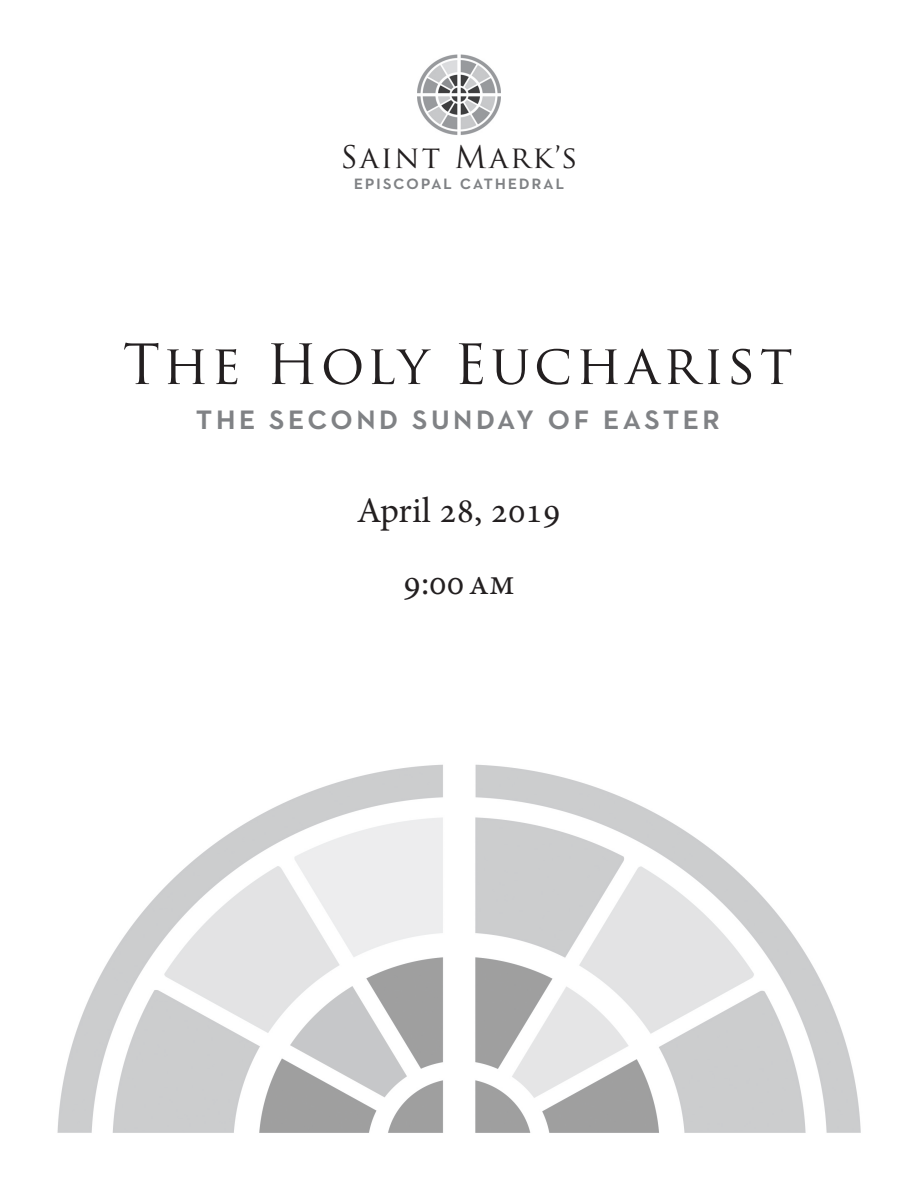
<style>
.page{position:relative;width:918px;height:1188px;background:#fff}
.page>*{position:absolute;margin:0;border:0;box-sizing:border-box;transform-origin:0 0}
.t1{font:54px "Trajan Pro";letter-spacing:.07em;color:#231f20}
.t2{font:600 36px "Neutraface 2 Text";letter-spacing:.08em;color:#808285}
.t3{font:36px "Minion Pro";color:#231f20}
.t4{font:30.3px "Trajan Pro";letter-spacing:.07em;color:#231f20}
.t5{font:600 20.25px "Neutraface 2 Text";letter-spacing:.08em;color:#808285}
</style>
<div class="page">
<img style="left:417px;top:54px;width:84px;height:81px">
<img style="left:57px;top:764px;width:804px;height:369px">
<p class="t4" style="left:340px;top:138px;width:239px">Saint Mark’s</p>
<p class="t5" style="left:354px;top:170px;width:212px">episcopal cathedral</p>
<p class="t1" style="left:123px;top:330px;width:672px">The Holy Eucharist</p>
<p class="t2" style="left:196px;top:394px;width:526px">the second sunday of easter</p>
<p class="t3" style="left:357px;top:486px;width:205px">April 28, 2019</p>
<p class="t3" style="left:404px;top:558px;width:113px">9:00am</p>
</div>
